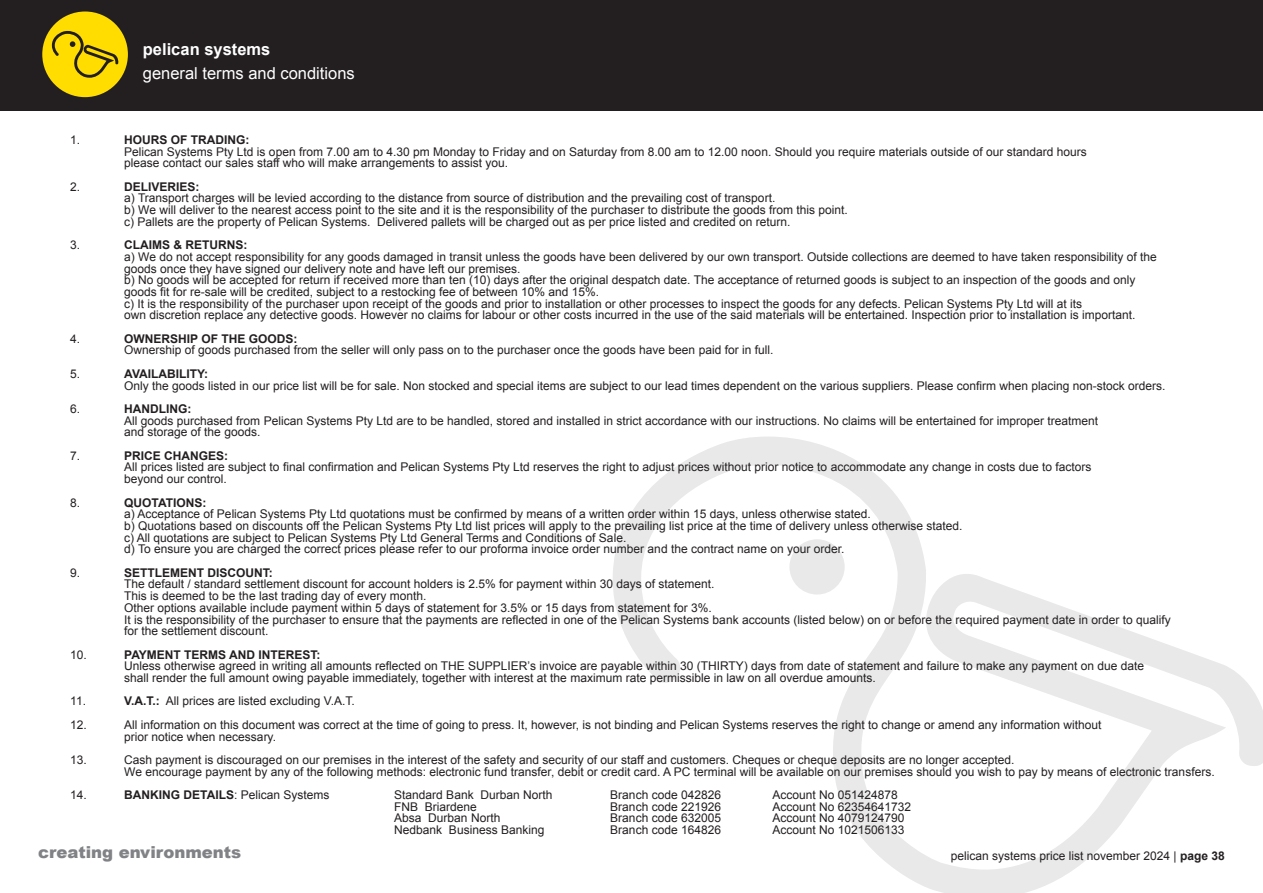
<style>
.page{position:relative;width:1263px;height:893px;background:#fff}
.page>*{position:absolute;margin:0;border:0;box-sizing:border-box;transform-origin:0 0}
.t1{font:16.5px "Arial";color:#fff}
.t2{font:900 16.5px "Arial";color:#808285}
.t3{font:700 16.5px "Arial";color:#fff}
.t4{font:12px/11.7px "Arial";color:#231f20}
.t5{font:700 12px "Arial";color:#231f20}
.s1{font-weight:700}
</style>
<div class="page">
<svg style="left:613px;top:436px;width:650px;height:457px"></svg>
<div style="left:0;top:0;width:1263px;height:110px;background:#231f20"></div>
<div style="left:42px;top:12px;width:86px;height:85px;background:#fd0;border-radius:50%"></div>
<svg style="left:52px;top:31px;width:67px;height:47px"></svg>
<h1 class="t3" style="left:143px;top:39px;width:129px">pelican systems</h1>
<h1 class="t1" style="left:143px;top:63px;width:213px">general terms and conditions</h1>
<p class="t4" style="left:70px;top:134px;width:12px">1.</p>
<p class="t5" style="left:124px;top:132px;width:127px">HOURS OF TRADING:</p>
<p class="t4" style="left:124px;top:146px;width:964px">Pelican Systems Pty Ltd is open from 7.00 am to 4.30 pm Monday to Friday and on Saturday from 8.00 am to 12.00 noon. Should you require materials outside of our standard hours please contact our sales staff who will make arrangements to assist you.</p>
<p class="t4" style="left:70px;top:181px;width:12px">2.</p>
<p class="t5" style="left:124px;top:178px;width:77px">DELIVERIES:</p>
<p class="t4" style="left:124px;top:192px;width:725px">a) Transport charges will be levied according to the distance from source of distribution and the prevailing cost of transport.<br>b) We will deliver to the nearest access point to the site and it is the responsibility of the purchaser to distribute the goods from this point. c) Pallets are the property of Pelican Systems. Delivered pallets will be charged out as per price listed and credited on return.</p>
<p class="t4" style="left:70px;top:239px;width:12px">3.</p>
<p class="t5" style="left:124px;top:237px;width:125px">CLAIMS &amp; RETURNS:</p>
<p class="t4" style="left:124px;top:251px;width:1034px">a) We do not accept responsibility for any goods damaged in transit unless the goods have been delivered by our own transport. Outside collections are deemed to have taken responsibility of the goods once they have signed our delivery note and have left our premises.<br>b) No goods will be accepted for return if received more than ten (10) days after the original despatch date. The acceptance of returned goods is subject to an inspection of the goods and only goods fit for re-sale will be credited, subject to a restocking fee of between 10% and 15%.<br>c) It is the responsibility of the purchaser upon receipt of the goods and prior to installation or other processes to inspect the goods for any defects. Pelican Systems Pty Ltd will at its<br>own discretion replace any detective goods. However no claims for labour or other costs incurred in the use of the said materials will be entertained. Inspection prior to installation is important.</p>
<p class="t4" style="left:70px;top:333px;width:12px">4.</p>
<p class="t5" style="left:124px;top:331px;width:175px">OWNERSHIP OF THE GOODS:</p>
<p class="t4" style="left:124px;top:344px;width:651px">Ownership of goods purchased from the seller will only pass on to the purchaser once the goods have been paid for in full.</p>
<p class="t4" style="left:70px;top:368px;width:12px">5.</p>
<p class="t5" style="left:124px;top:366px;width:85px">AVAILABILITY:</p>
<p class="t4" style="left:124px;top:380px;width:1043px">Only the goods listed in our price list will be for sale. Non stocked and special items are subject to our lead times dependent on the various suppliers. Please confirm when placing non-stock orders.</p>
<p class="t4" style="left:70px;top:403px;width:12px">6.</p>
<p class="t5" style="left:124px;top:401px;width:69px">HANDLING:</p>
<p class="t4" style="left:124px;top:415px;width:975px">All goods purchased from Pelican Systems Pty Ltd are to be handled, stored and installed in strict accordance with our instructions. No claims will be entertained for improper treatment and storage of the goods.</p>
<p class="t4" style="left:70px;top:450px;width:12px">7.</p>
<p class="t5" style="left:124px;top:448px;width:106px">PRICE CHANGES:</p>
<p class="t4" style="left:124px;top:461px;width:969px">All prices listed are subject to final confirmation and Pelican Systems Pty Ltd reserves the right to adjust prices without prior notice to accommodate any change in costs due to factors beyond our control.</p>
<p class="t4" style="left:70px;top:497px;width:12px">8.</p>
<p class="t5" style="left:124px;top:494px;width:84px">QUOTATIONS:</p>
<p class="t4" style="left:124px;top:508px;width:840px">a) Acceptance of Pelican Systems Pty Ltd quotations must be confirmed by means of a written order within 15 days, unless otherwise stated.<br>b) Quotations based on discounts off the Pelican Systems Pty Ltd list prices will apply to the prevailing list price at the time of delivery unless otherwise stated. c) All quotations are subject to Pelican Systems Pty Ltd General Terms and Conditions of Sale.<br>d) To ensure you are charged the correct prices please refer to our proforma invoice order number and the contract name on your order.</p>
<p class="t4" style="left:70px;top:567px;width:12px">9.</p>
<p class="t5" style="left:124px;top:565px;width:150px">SETTLEMENT DISCOUNT:</p>
<p class="t4" style="left:124px;top:578px;width:1048px">The default / standard settlement discount for account holders is 2.5% for payment within 30 days of statement.<br>This is deemed to be the last trading day of every month.<br>Other options available include payment within 5 days of statement for 3.5% or 15 days from statement for 3%.<br>It is the responsibility of the purchaser to ensure that the payments are reflected in one of the Pelican Systems bank accounts (listed below) on or before the required payment date in order to qualify for the settlement discount.</p>
<p class="t4" style="left:70px;top:649px;width:18px">10.</p>
<p class="t5" style="left:124px;top:646px;width:198px">PAYMENT TERMS AND INTEREST:</p>
<p class="t4" style="left:124px;top:660px;width:1021px">Unless otherwise agreed in writing all amounts reflected on THE SUPPLIER’s invoice are payable within 30 (THIRTY) days from date of statement and failure to make any payment on due date shall render the full amount owing payable immediately, together with interest at the maximum rate permissible in law on all overdue amounts.</p>
<p class="t4" style="left:70px;top:695px;width:17px">11.</p>
<p class="t4" style="left:124px;top:695px;width:232px"><span class="s1">V.A.T.:</span> All prices are listed excluding V.A.T.</p>
<p class="t4" style="left:70px;top:719px;width:18px">12.</p>
<p class="t4" style="left:124px;top:719px;width:979px">All information on this document was correct at the time of going to press. It, however, is not binding and Pelican Systems reserves the right to change or amend any information without prior notice when necessary.</p>
<p class="t4" style="left:70px;top:754px;width:18px">13.</p>
<p class="t4" style="left:124px;top:754px;width:1092px">Cash payment is discouraged on our premises in the interest of the safety and security of our staff and customers. Cheques or cheque deposits are no longer accepted.<br>We encourage payment by any of the following methods: electronic fund transfer, debit or credit card. A PC terminal will be available on our premises should you wish to pay by means of electronic transfers.</p>
<p class="t4" style="left:70px;top:789px;width:18px">14.</p>
<p class="t4" style="left:124px;top:789px;width:207px"><span class="s1">BANKING DETAILS</span>: Pelican Systems</p>
<p class="t4" style="left:394px;top:789px;width:160px">Standard Bank Durban North</p>
<p class="t4" style="left:610px;top:789px;width:112px">Branch code 042826</p>
<p class="t4" style="left:772px;top:789px;width:127px">Account No 051424878</p>
<p class="t4" style="left:394px;top:801px;width:84px">FNB Briardene</p>
<p class="t4" style="left:610px;top:801px;width:112px">Branch code 221926</p>
<p class="t4" style="left:772px;top:801px;width:140px">Account No 62354641732</p>
<p class="t4" style="left:394px;top:812px;width:108px">Absa Durban North</p>
<p class="t4" style="left:610px;top:812px;width:112px">Branch code 632005</p>
<p class="t4" style="left:772px;top:812px;width:134px">Account No 4079124790</p>
<p class="t4" style="left:394px;top:824px;width:152px">Nedbank Business Banking</p>
<p class="t4" style="left:610px;top:824px;width:112px">Branch code 164826</p>
<p class="t4" style="left:772px;top:824px;width:134px">Account No 1021506133</p>
<h1 class="t2" style="left:38px;top:840px;width:205px">creating environments</h1>
<p class="t4" style="left:951px;top:850px;width:275px">pelican systems price list november 2024 | <span class="s1">page 38</span></p>
</div>
